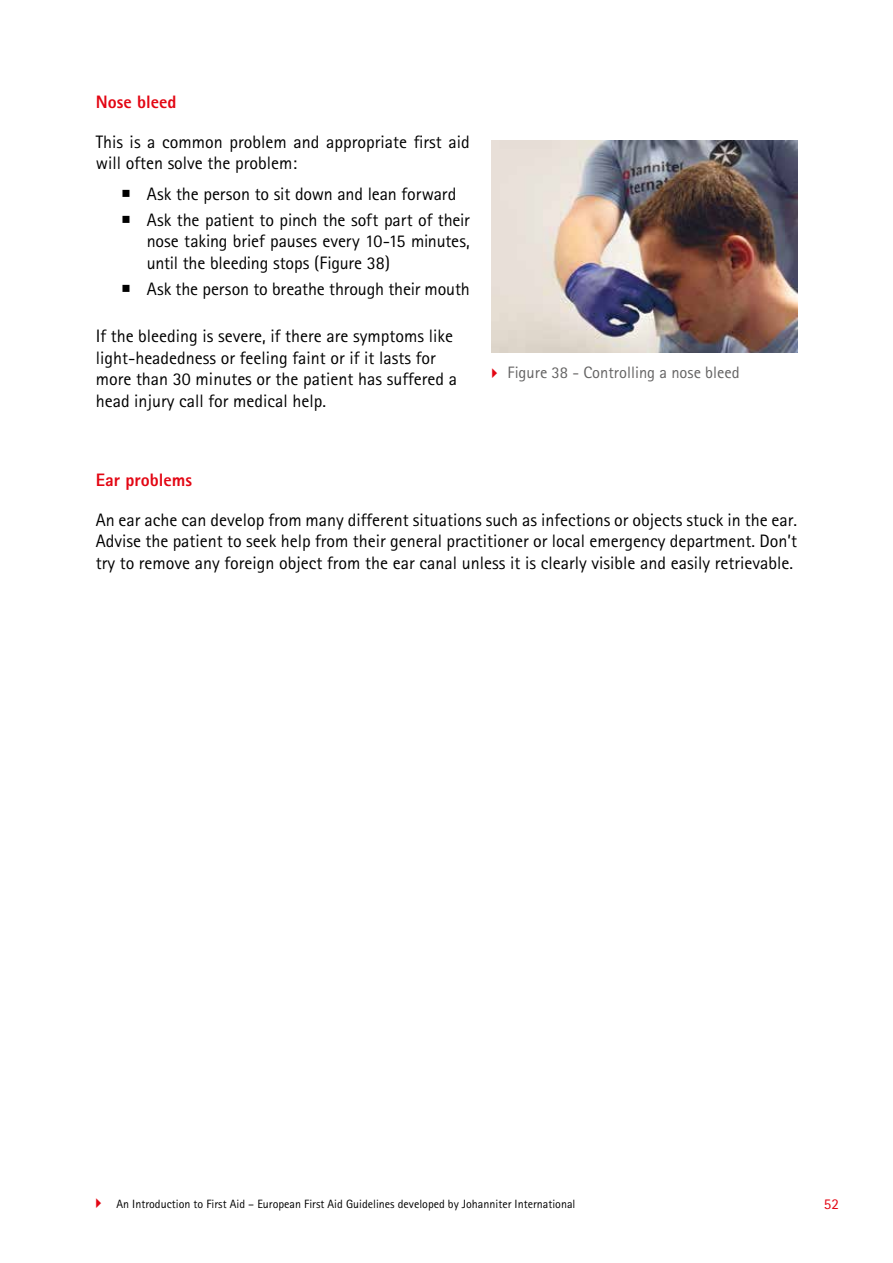
<style>
.page{position:relative;width:893px;height:1263px;background:#fff}
.page>*{position:absolute;margin:0;border:0;box-sizing:border-box;transform-origin:0 0}
.t1{font:18px/21.6px "Rotis Sans Serif";color:#000}
.t2{font:800 18px "Rotis Sans Serif";color:#e30613}
.t3{font:16.5px "Rotis Sans Serif";color:#646363}
.t4{font:15px "Rotis Sans Serif";color:#e30613}
.t5{font:12px "Rotis Sans Serif";color:#000}
</style>
<div class="page">
<img style="left:491px;top:140px;width:306px;height:213px">
<p class="t2" style="left:96px;top:90px;width:82px">Nose bleed</p>
<p class="t1" style="left:96px;top:131px;width:376px">This is a common problem and appropriate first aid will often solve the problem:</p>
<p class="t1" style="left:147px;top:181px;width:325px;line-height:25.8px">Ask the person to sit down and lean forward<br>Ask the patient to pinch the soft part of their</p>
<p class="t1" style="left:147px;top:230px;width:325px">nose taking brief pauses every 10-15 minutes, until the bleeding stops (Figure 38)</p>
<p class="t1" style="left:147px;top:278px;width:325px">Ask the person to breathe through their mouth</p>
<p class="t1" style="left:96px;top:325px;width:363px">If the bleeding is severe, if there are symptoms like light-headedness or feeling faint or if it lasts for more than 30 minutes or the patient has suffered a head injury call for medical help.</p>
<p class="t3" style="left:508px;top:363px;width:234px">Figure 38 - Controlling a nose bleed</p>
<p class="t2" style="left:96px;top:468px;width:98px">Ear problems</p>
<p class="t1" style="left:96px;top:509px;width:703px;text-align:justify">An ear ache can develop from many different situations such as infections or objects stuck in the ear.<br>Advise the patient to seek help from their general practitioner or local emergency department. Don’t try to remove any foreign object from the ear canal unless it is clearly visible and easily retrievable.</p>
<p class="t5" style="left:117px;top:1197px;width:460px">An Introduction to First Aid – European First Aid Guidelines developed by Johanniter International</p>
<p class="t4" style="left:824px;top:1195px;width:16px">52</p>
</div>
